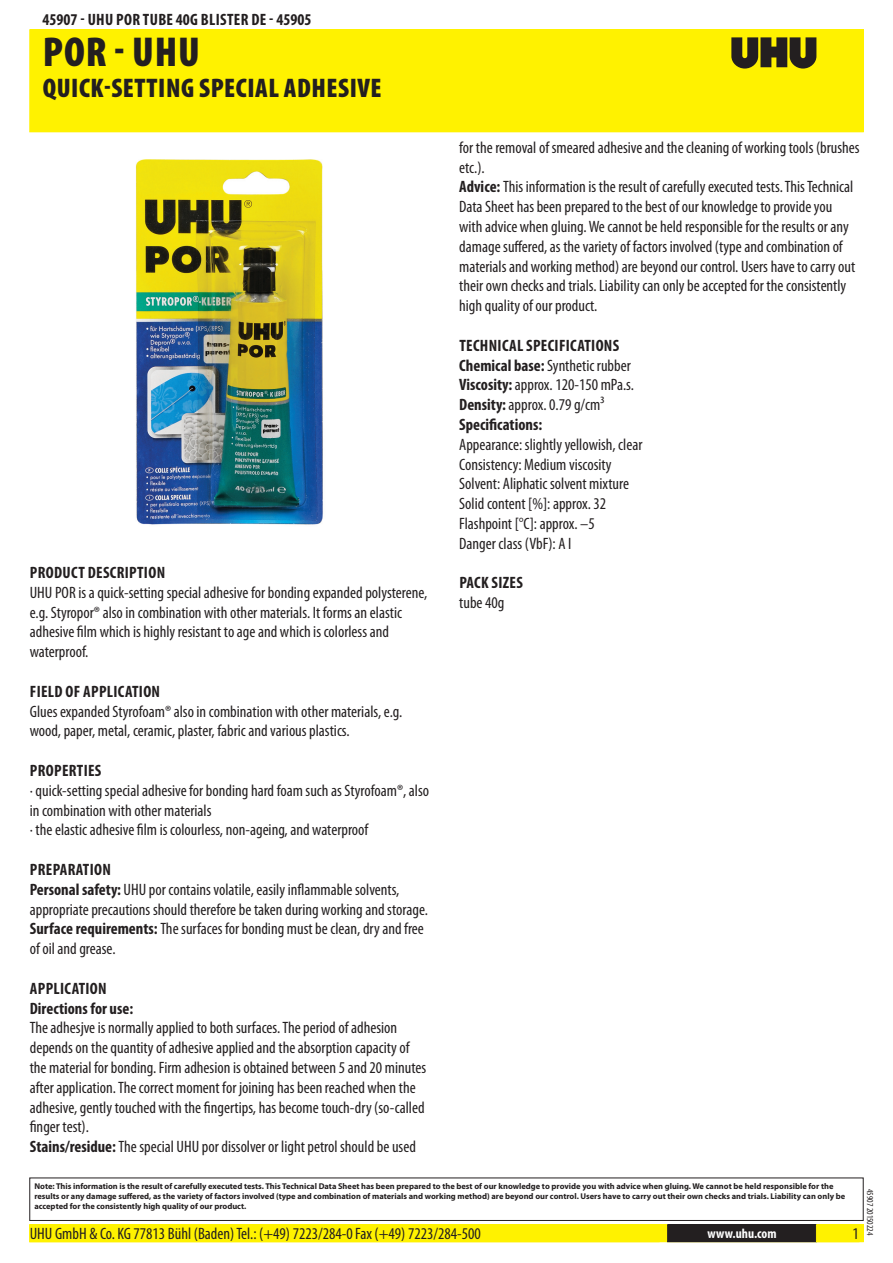
<style>
.page{position:relative;width:893px;height:1263px;background:#fff}
.page>*{position:absolute;margin:0;border:0;box-sizing:border-box;transform-origin:0 0}
.PageHeaderBlack{font:900 condensed 42px "Myriad Pro";letter-spacing:.02em;color:#231f20}
.PageSubheaderBlack{font:900 condensed 27px "Myriad Pro";letter-spacing:.02em;color:#231f20}
.Regular{font:condensed 16.5px/19.8px "Myriad Pro";color:#231f20}
.TOCItem{font:700 condensed 16.5px "Myriad Pro";letter-spacing:.02em;color:#231f20}
.ContactDataBlack{font:condensed 16.5px "Myriad Pro";color:#231f20}
.Regular-2{font:700 condensed 16.5px "Myriad Pro";color:#231f20}
.URL{font:700 condensed 13.5px "Myriad Pro";color:#fff}
.Revisie{font:condensed 9px "Myriad Pro";color:#231f20}
.Disclaimer{font:700 8.4px/10.1px "Myriad Pro";color:#231f20}
.s1{font-weight:700}
</style>
<div class="page">
<div style="left:30px;top:30px;width:833px;height:102px;background:#fff200"></div>
<svg style="left:731px;top:37px;width:85px;height:32px"></svg>
<div style="left:29px;top:1177px;width:835px;height:44px;border:1px solid #231f20"></div>
<div style="left:30px;top:1225px;width:833px;height:17px;background:#fff200"></div>
<div style="left:29px;top:1224px;width:835px;height:18px;border:1px solid #fff200"></div>
<div style="left:668px;top:1225px;width:148px;height:17px;background:#231f20"></div>
<div style="left:667px;top:1224px;width:150px;height:18px;border:1px solid #231f20"></div>
<img style="left:136px;top:159px;width:187px;height:366px">
<p class="TOCItem" style="left:43px;top:9px;width:270px">45907 - UHU POR Tube 40g Blister DE - 45905</p>
<p class="PageHeaderBlack" style="left:43px;top:25px;width:159px">POR - UHU</p>
<p class="PageSubheaderBlack" style="left:43px;top:70px;width:340px">QUICK-SETTING SPECIAL ADHESIVE</p>
<p class="TOCItem" style="left:30px;top:562px;width:17px">Produ</p>
<p class="TOCItem" style="left:71px;top:562px;width:96px">ct description</p>
<p class="Regular" style="left:30px;top:582px;width:399px">UHU POR is a quick-setting special adhesive for bonding expanded polysterene, e.g. Styropor® also in combination with other materials. It forms an elastic adhesive film which is highly resistant to age and which is colorless and waterproof.</p>
<p class="TOCItem" style="left:30px;top:681px;width:132px">Field of application</p>
<p class="Regular" style="left:30px;top:701px;width:374px">Glues expanded Styrofoam® also in combination with other materials, e.g. wood, paper, metal, ceramic, plaster, fabric and various plastics.</p>
<p class="TOCItem" style="left:30px;top:760px;width:73px">Properties</p>
<p class="Regular" style="left:30px;top:780px;width:401px">· quick-setting special adhesive for bonding hard foam such as Styrofoam®, also in combination with other materials</p>
<p class="Regular" style="left:30px;top:820px;width:340px">· the elastic adhesive film is colourless, non-ageing, and waterproof</p>
<p class="TOCItem" style="left:30px;top:859px;width:83px">Preparation</p>
<p class="Regular" style="left:30px;top:879px;width:400px"><span class="s1">Personal safety:</span> UHU por contains volatile, easily inflammable solvents, appropriate precautions should therefore be taken during working and storage.</p>
<p class="Regular" style="left:30px;top:919px;width:396px"><span class="s1">Surface requirements:</span> The surfaces for bonding must be clean, dry and free of oil and grease.</p>
<p class="TOCItem" style="left:30px;top:978px;width:78px">Application</p>
<p class="Regular-2" style="left:30px;top:998px;width:105px">Directions for use:</p>
<p class="Regular" style="left:30px;top:1018px;width:398px">The adhesjve is normally applied to both surfaces. The period of adhesion depends on the quantity of adhesive applied and the absorption capacity of the material for bonding. Firm adhesion is obtained between 5 and 20 minutes after application. The correct moment for joining has been reached when the adhesive, gently touched with the fingertips, has become touch-dry (so-called finger test).</p>
<p class="Regular" style="left:30px;top:1137px;width:388px"><span class="s1">Stains/residue:</span> The special UHU por dissolver or light petrol should be used</p>
<p class="Regular" style="left:459px;top:137px;width:402px">for the removal of smeared adhesive and the cleaning of working tools (brushes etc.).</p>
<p class="Regular" style="left:459px;top:177px;width:398px"><span class="s1">Advice:</span> This information is the result of carefully executed tests. This Technical Data Sheet has been prepared to the best of our knowledge to provide you with advice when gluing. We cannot be held responsible for the results or any damage suffered, as the variety of factors involved (type and combination of materials and working method) are beyond our control. Users have to carry out their own checks and trials. Liability can only be accepted for the consistently high quality of our product.</p>
<p class="TOCItem" style="left:459px;top:335px;width:161px">Technical specifications</p>
<p class="Regular" style="left:459px;top:355px;width:173px"><span class="s1">Chemical base:</span> Synthetic rubber</p>
<p class="Regular" style="left:459px;top:375px;width:176px"><span class="s1">Viscosity:</span> approx. 1 20-1 50 mPa.s.</p>
<p class="Regular" style="left:459px;top:395px;width:147px"><span class="s1">Density:</span> approx. 0.79 g/cm³</p>
<p class="Regular-2" style="left:459px;top:414px;width:85px">Specifications:</p>
<p class="Regular" style="left:459px;top:434px;width:185px">Appearance: slightly yellowish, clear</p>
<p class="Regular" style="left:459px;top:454px;width:154px">Consistency: Medium viscosity</p>
<p class="Regular" style="left:459px;top:474px;width:171px">Solvent: Aliphatic solvent mixture</p>
<p class="Regular" style="left:459px;top:494px;width:148px">Solid content [%]: approx. 32</p>
<p class="Regular" style="left:459px;top:513px;width:137px">Flashpoint [°C]: approx. –5</p>
<p class="Regular" style="left:459px;top:533px;width:114px">Danger class (VbF): A I</p>
<p class="TOCItem" style="left:459px;top:572px;width:65px">Pack sizes</p>
<p class="Regular" style="left:459px;top:593px;width:47px">tube 40g</p>
<p class="Disclaimer" style="left:34px;top:1181px;width:812px">Note: This information is the result of carefully executed tests. This Technical Data Sheet has been prepared to the best of our knowledge to provide you with advice when gluing. We cannot be held responsible for the results or any damage suffered, as the variety of factors involved (type and combination of materials and working method) are beyond our control. Users have to carry out their own checks and trials. Liability can only be accepted for the consistently high quality of our product.</p>
<p class="ContactDataBlack" style="left:30px;top:1224px;width:453px">UHU GmbH &amp; Co. KG 7781 3 Bühl (Baden) Tel.: (+49) 7223/284-0 Fax (+49) 7223/284-500</p>
<p class="URL" style="left:707px;top:1225px;width:71px">www.uhu.com</p>
<p class="Revisie" style="left:875px;top:1189px;width:48px;rotate:90deg">45907 201 50224</p>
</div>
